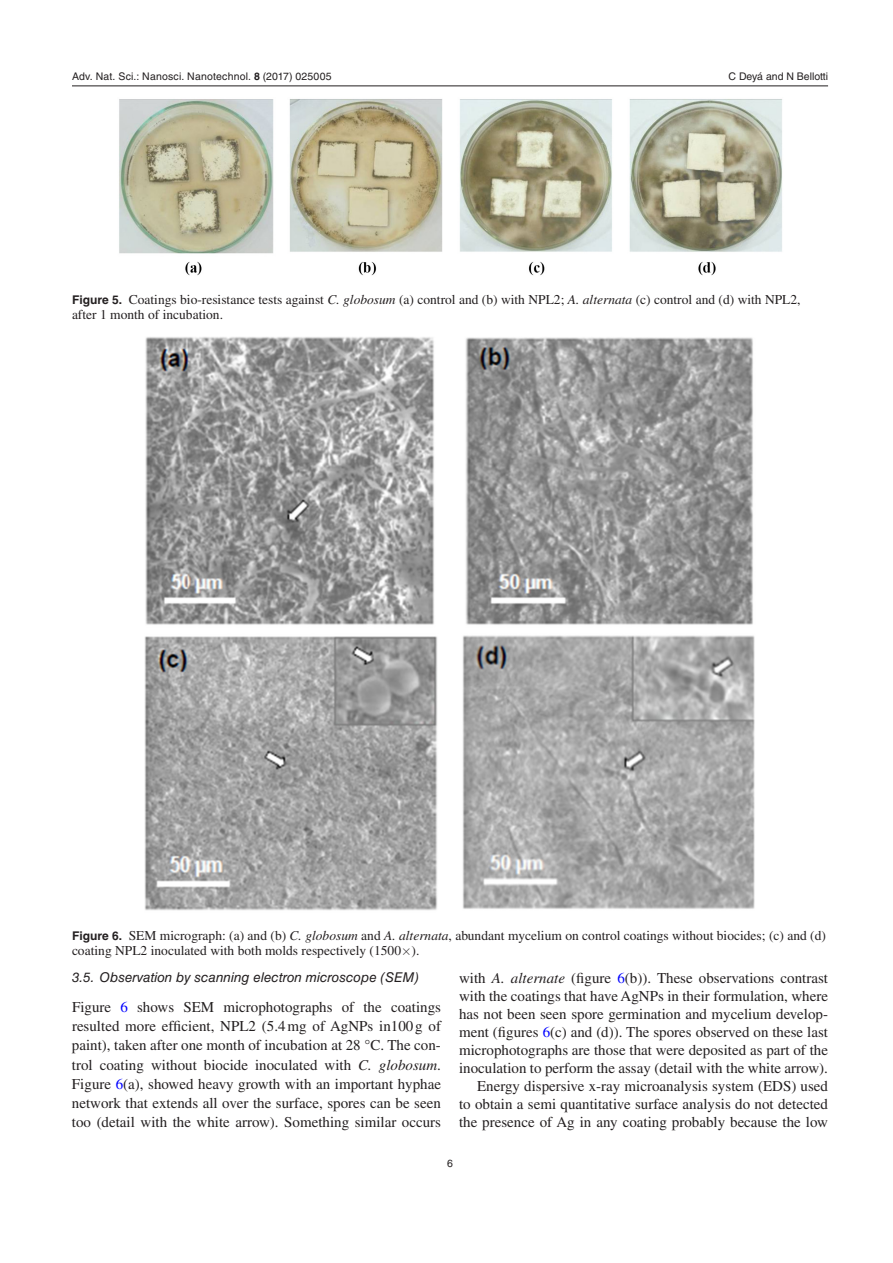
<style>
.page{position:relative;width:893px;height:1263px;background:#fff}
.page>*{position:absolute;margin:0;border:0;box-sizing:border-box;transform-origin:0 0}
.t1{font:15px/18px "Times LT Std";color:#231f20;text-align:justify}
.t2{font:13.5px/15px "Times LT Std";color:#231f20}
.t3{font:italic 13.5px "Helvetica LT Std";color:#231f20}
.t4{font:10.5px "Helvetica LT Std";letter-spacing:.015em;color:#231f20}
.s1{font-family:"Helvetica";font-weight:700}
.s2{font-family:"Helvetica"}
.s3{font-family:"Helvetica LT Std";font-weight:700;font-size:12px}
.s4{font-style:italic}
.s5{color:#00f}
.s6{font-family:"STIX General"}
</style>
<div class="page">
<hr style="left:72px;top:86px;width:756px;height:1px;background:#231f20">
<img style="left:119px;top:99px;width:663px;height:177px">
<img style="left:144px;top:337px;width:611px;height:574px">
<p class="t4" style="left:72px;top:70px;width:261px">Adv. Nat. Sci.: Nanosci. Nanotechnol. <span class="s1">8</span> (<span class="s2">2017</span>) 025005</p>
<p class="t4" style="left:728px;top:70px;width:101px">C Deyá and N Bellotti</p>
<p class="t2" style="left:72px;top:291px;width:730px"><span class="s3">Figure 5.</span> Coatings bio-resistance tests against <span class="s4">C. globosum</span> (a) control and (b) with NPL2; <span class="s4">A. alternata</span> (c) control and (d) with NPL2, after 1 month of incubation.</p>
<p class="t2" style="left:72px;top:927px;width:755px"><span class="s3">Figure 6.</span> SEM micrograph: (a) and (b) <span class="s4">C. globosum</span> and <span class="s4">A. alternata</span>, abundant mycelium on control coatings without biocides; (c) and (d) coating NPL2 inoculated with both molds respectively (1500 ).</p>
<p class="t3" style="left:72px;top:970px;width:348px">3.5. Observation by scanning electron microscope (SEM)</p>
<p class="t1" style="left:72px;top:997px;width:371px;line-height:19.2px">Figure <span class="s5">6</span> shows SEM microphotographs of the coatings resulted more efficient, NPL2 (5.4mg of AgNPs in100 g of paint), taken after one month of incubation at 28 <span class="s6">°</span>C. The con&shy;trol coating without biocide inoculated with <span class="s4">C. globosum</span>.<br>Figure <span class="s5">6</span>(a), showed heavy growth with an important hyphae network that extends all over the surface, spores can be seen too (detail with the white arrow). Something similar occurs</p>
<p class="t1" style="left:459px;top:969px;width:371px;text-align:right">with <span class="s4">A. alternate</span> (figure <span class="s5">6</span>(b)). These observations contrast with the coatings that have AgNPs in their formulation, where has not been seen spore germination and mycelium develop&shy;ment (figures <span class="s5">6</span>(c) and (d)). The spores observed on these last microphotographs are those that were deposited as part of the inoculation to perform the assay (detail with the white arrow).<br>Energy dispersive x-ray microanalysis system (EDS) used<br>to obtain a semi quantitative surface analysis do not detected the presence of Ag in any coating probably because the low</p>
<p class="t4" style="left:447px;top:1157px;width:7px">6</p>
</div>
